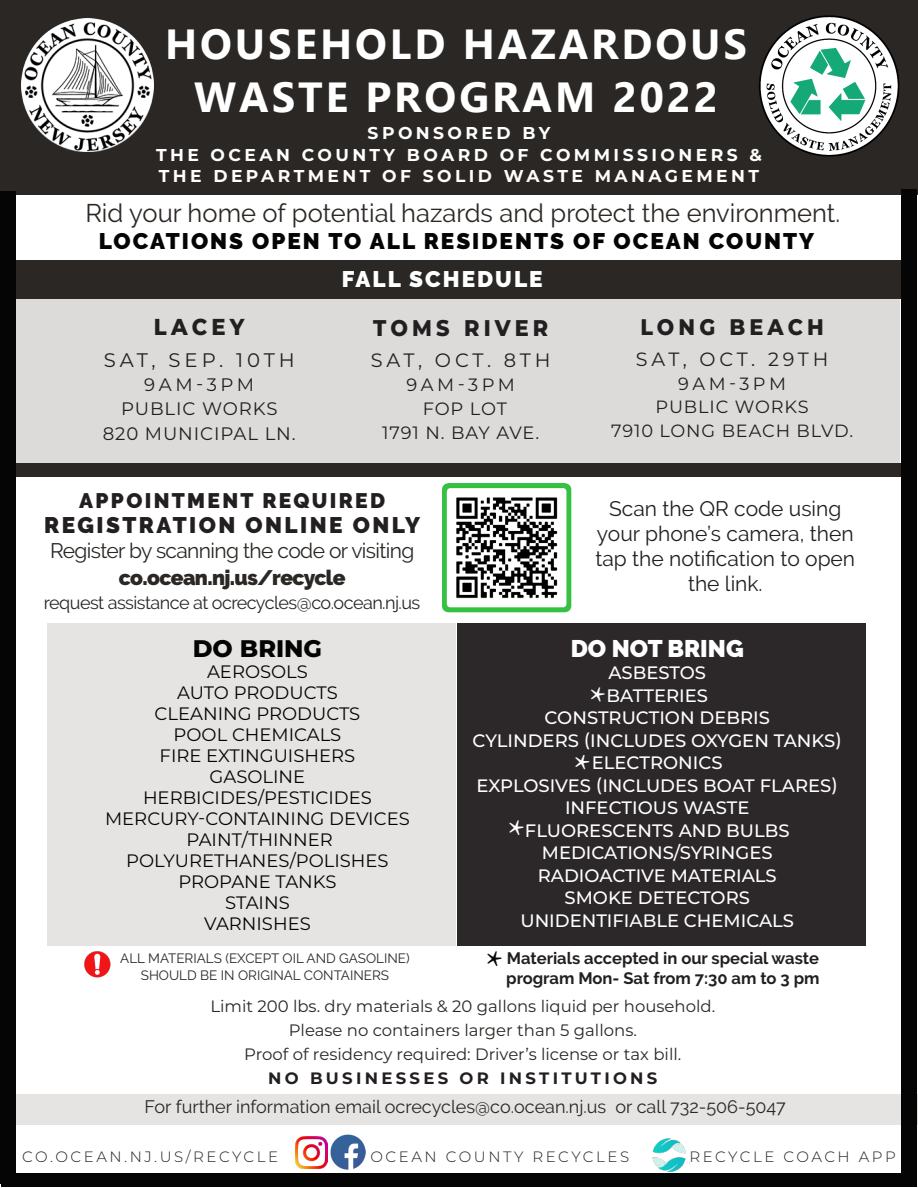
<style>
.page{position:relative;width:918px;height:1188px;background:#fff}
.page>*{position:absolute;margin:0;border:0;box-sizing:border-box;transform-origin:0 0}
.t1{font:43.2px "Minion Pro";color:#fff}
.t2{font:43.2px "Minion Pro";color:#040503}
.t3{font:42.3px "Minion Pro";color:#fff}
.Header_Text{font:700 42px "Nirmala UI";letter-spacing:.07em;color:#fff}
.t4{font:41.7px "Minion Pro";color:#fff}
.Body_Text{font:25.5px "Raleway";color:#2a2724}
.Number_Percentage{font:900 24px "Raleway";color:#fff}
.Number_Percentage-2{font:800 24px "Montserrat";color:#040503}
.Contact_Information{font:800 22.95px "Montserrat";letter-spacing:.195em;color:#231f20;scale:.92 1}
.Contact_Information-2{font:800 22.65px "Montserrat";letter-spacing:.2em;color:#231f20;scale:.92 1}
.Contact_Information-3{font:900 22.5px "Raleway";letter-spacing:.09em;color:#040503}
.Contact_Information-4{font:900 22.5px "Raleway";letter-spacing:.11em;color:#231f20}
.Contact_Information-5{font:900 22.5px "Raleway";letter-spacing:.09em;color:#fff}
.Contact_Information-6{font:800 22.5px "Montserrat";letter-spacing:.2em;color:#231f20;scale:.92 1}
.t5{font:21px/25.2px "Raleway";color:#231f20;text-align:center}
.Body_Text-2{font:21px "Raleway";letter-spacing:-.03em;color:#2a2724}
.Body_Text-3{font:900 21px "Raleway";letter-spacing:-.03em;color:#2a2724}
.Contact_Information-7{font:900 21px "Raleway";letter-spacing:.11em;color:#231f20}
.Contact_Information-8{font:19.65px "Montserrat";letter-spacing:.2em;color:#231f20}
.Contact_Information-9{font:19.35px "Montserrat";letter-spacing:.195em;color:#231f20}
.Contact_Information-10{font:19.2px "Montserrat";letter-spacing:.2em;color:#231f20}
.Contact_Information-11{font:18.15px "Montserrat";letter-spacing:.05em;color:#231f20}
.Number_Percentage-3{font:500 18px "Montserrat";color:#fff}
.Number_Percentage-4{font:18px "Montserrat";color:#040503}
.Body_Text-4{font:18px "Raleway";letter-spacing:-.005em;color:#2a2724}
.Body_Text-5{font:18px "Raleway";letter-spacing:-.03em;color:#2a2724}
.Contact_Information-12{font:17.85px "Montserrat";letter-spacing:.05em;color:#231f20}
.Contact_Information-13{font:17.7px "Montserrat";letter-spacing:.05em;color:#231f20}
.Contact_Information-14{font:700 17.1px "Montserrat";letter-spacing:.2em;color:#fff}
.Body_Text-6{font:16.5px "Montserrat";color:#2a2724}
.t6{font:700 16.5px "Raleway";color:#231f20}
.Contact_Information-15{font:700 16.5px "Montserrat";letter-spacing:.2em;color:#231f20}
.Contact_Information-16{font:300 15px "Montserrat";letter-spacing:.17em;color:#231f20}
.Body_Text-7{font:13.5px "Raleway";color:#2a2724}
</style>
<div class="page">
<div style="left:457px;top:623px;width:409px;height:323px;background:#2c2829"></div>
<div style="left:2px;top:294px;width:898px;height:170px;background:#dcdbda"></div>
<div style="left:47px;top:623px;width:409px;height:323px;background:#e5e4e3"></div>
<div style="left:0;top:0;width:918px;height:194px;background:#2a2724"></div>
<div style="left:5px;top:1094px;width:913px;height:31px;background:#e5e4e3"></div>
<img style="left:759px;top:15px;width:141px;height:142px">
<img style="left:21px;top:19px;width:133px;height:132px">
<img style="left:442px;top:484px;width:130px;height:129px">
<img style="left:84px;top:951px;width:27px;height:27px">
<div style="left:2px;top:260px;width:915px;height:39px;background:#2a2724"></div>
<div style="left:0;top:464px;width:917px;height:13px;background:#2a2724"></div>
<div style="left:1px;top:1174px;width:916px;height:13px;background:#040504"></div>
<div style="left:901px;top:189px;width:16px;height:993px;background:#040504"></div>
<div style="left:0;top:191px;width:16px;height:993px;background:#040504"></div>
<img style="left:650px;top:1138px;width:39px;height:36px">
<img style="left:330px;top:1135px;width:35px;height:35px">
<img style="left:296px;top:1137px;width:31px;height:31px">
<p class="Header_Text" style="left:165px;top:8px;width:584px">HOUSEHOLD HAZARDOUS</p>
<p class="Header_Text" style="left:194px;top:61px;width:526px">WASTE PROGRAM 2022</p>
<p class="Contact_Information-14" style="left:368px;top:120px;width:184px">SPONSORED BY</p>
<p class="Contact_Information-14" style="left:156px;top:142px;width:607px">THE OCEAN COUNTY BOARD OF COMMISSIONERS &amp;</p>
<p class="Contact_Information-14" style="left:159px;top:164px;width:602px">THE DEPARTMENT OF SOLID WASTE MANAGEMENT</p>
<p class="Body_Text" style="left:85px;top:198px;width:756px">Rid your home of potential hazards and protect the environment.</p>
<p class="Contact_Information-3" style="left:99px;top:229px;width:717px">LOCATIONS OPEN TO ALL RESIDENTS OF OCEAN COUNTY</p>
<p class="Contact_Information" style="left:154px;top:311px;width:100px">LACEY</p>
<p class="Contact_Information-8" style="left:104px;top:347px;width:193px">SAT, SEP. 10TH</p>
<p class="Contact_Information-11" style="left:144px;top:372px;width:111px">9AM-3PM</p>
<p class="Contact_Information-11" style="left:121px;top:396px;width:158px">PUBLIC WORKS</p>
<p class="Contact_Information-11" style="left:103px;top:421px;width:194px">820 MUNICIPAL LN.</p>
<p class="Contact_Information-5" style="left:342px;top:266px;width:202px">FALL SCHEDULE</p>
<p class="Contact_Information-2" style="left:373px;top:311px;width:192px">TOMS RIVER</p>
<p class="Contact_Information-9" style="left:371px;top:347px;width:181px">SAT, OCT. 8TH</p>
<p class="Contact_Information-12" style="left:406px;top:373px;width:110px">9AM-3PM</p>
<p class="Contact_Information-12" style="left:423px;top:396px;width:86px">FOP LOT</p>
<p class="Contact_Information-12" style="left:382px;top:420px;width:159px">1791 N. BAY AVE.</p>
<p class="Contact_Information-7" style="left:79px;top:488px;width:307px">APPOINTMENT REQUIRED</p>
<p class="Contact_Information-4" style="left:44px;top:512px;width:378px">REGISTRATION ONLINE ONLY</p>
<p class="Body_Text-2" style="left:50px;top:539px;width:366px">Register by scanning the code or visiting</p>
<p class="Body_Text-3" style="left:119px;top:565px;width:228px">co.ocean.nj.us/recycle</p>
<p class="Body_Text-5" style="left:44px;top:592px;width:378px">request assistance at ocrecycles@co.ocean.nj.us</p>
<p class="Contact_Information-6" style="left:640px;top:311px;width:201px">LONG BEACH</p>
<p class="Contact_Information-10" style="left:636px;top:346px;width:194px">SAT, OCT. 29TH</p>
<p class="Contact_Information-13" style="left:678px;top:371px;width:109px">9AM-3PM</p>
<p class="Contact_Information-13" style="left:656px;top:395px;width:155px">PUBLIC WORKS</p>
<p class="Contact_Information-13" style="left:611px;top:419px;width:244px">7910 LONG BEACH BLVD.</p>
<p class="t5" style="left:595px;top:496px;width:261px">Scan the QR code using your phone’s camera, then tap the notification to open the link.</p>
<p class="Number_Percentage-2" style="left:193px;top:631px;width:131px">DO BRING</p>
<p class="Number_Percentage-4" style="left:207px;top:659px;width:102px">AEROSOLS</p>
<p class="Number_Percentage-4" style="left:177px;top:680px;width:162px">AUTO PRODUCTS</p>
<p class="Number_Percentage-4" style="left:155px;top:701px;width:207px">CLEANING PRODUCTS</p>
<p class="Number_Percentage-4" style="left:174px;top:722px;width:169px">POOL CHEMICALS</p>
<p class="Number_Percentage-4" style="left:160px;top:743px;width:197px">FIRE EXTINGUISHERS</p>
<p class="Number_Percentage-4" style="left:210px;top:764px;width:97px">GASOLINE</p>
<p class="Number_Percentage-4" style="left:143px;top:785px;width:230px">HERBICIDES/PESTICIDES</p>
<p class="Number_Percentage-4" style="left:105px;top:806px;width:306px">MERCURY-CONTAINING DEVICES</p>
<p class="Number_Percentage-4" style="left:187px;top:827px;width:148px">PAINT/THINNER</p>
<p class="Number_Percentage-4" style="left:126px;top:848px;width:264px">POLYURETHANES/POLISHES</p>
<p class="Number_Percentage-4" style="left:178px;top:869px;width:160px">PROPANE TANKS</p>
<p class="Number_Percentage-4" style="left:225px;top:890px;width:66px">STAINS</p>
<p class="Number_Percentage-4" style="left:204px;top:911px;width:108px">VARNISHES</p>
<p class="Body_Text-7" style="left:120px;top:950px;width:291px">ALL MATERIALS (EXCEPT OIL AND GASOLINE)</p>
<p class="Body_Text-7" style="left:141px;top:967px;width:250px">SHOULD BE IN ORIGINAL CONTAINERS</p>
<p class="Number_Percentage" style="left:571px;top:634px;width:175px">DO NOT BRING</p>
<p class="Number_Percentage-3" style="left:608px;top:660px;width:99px">ASBESTOS</p>
<p class="Number_Percentage-3" style="left:607px;top:683px;width:103px">BATTERIES</p>
<p class="Number_Percentage-3" style="left:545px;top:705px;width:227px">CONSTRUCTION DEBRIS</p>
<p class="Number_Percentage-3" style="left:473px;top:728px;width:371px">CYLINDERS (INCLUDES OXYGEN TANKS)</p>
<p class="Number_Percentage-3" style="left:592px;top:750px;width:132px">ELECTRONICS</p>
<p class="Number_Percentage-3" style="left:477px;top:773px;width:363px">EXPLOSIVES (INCLUDES BOAT FLARES)</p>
<p class="Number_Percentage-3" style="left:565px;top:795px;width:186px">INFECTIOUS WASTE</p>
<p class="Number_Percentage-3" style="left:525px;top:818px;width:266px">FLUORESCENTS AND BULBS</p>
<p class="Number_Percentage-3" style="left:542px;top:840px;width:232px">MEDICATIONS/SYRINGES</p>
<p class="Number_Percentage-3" style="left:538px;top:863px;width:240px">RADIOACTIVE MATERIALS</p>
<p class="Number_Percentage-3" style="left:565px;top:885px;width:187px">SMOKE DETECTORS</p>
<p class="Number_Percentage-3" style="left:520px;top:908px;width:275px">UNIDENTIFIABLE CHEMICALS</p>
<p class="t4" style="left:590px;top:674px;width:18px">*</p>
<p class="t3" style="left:574px;top:741px;width:19px">*</p>
<p class="t1" style="left:508px;top:806px;width:19px">*</p>
<p class="t2" style="left:486px;top:937px;width:19px">*</p>
<p class="t6" style="left:507px;top:949px;width:313px">Materials accepted in our special waste</p>
<p class="t6" style="left:506px;top:969px;width:315px">program Mon- Sat from 7:30 am to 3 pm</p>
<p class="Body_Text-6" style="left:210px;top:995px;width:506px">Limit 200 lbs. dry materials &amp; 20 gallons liquid per household.</p>
<p class="Body_Text-6" style="left:289px;top:1019px;width:350px">Please no containers larger than 5 gallons.</p>
<p class="Body_Text-6" style="left:244px;top:1043px;width:439px">Proof of residency required: Driver’s license or tax bill.</p>
<p class="Contact_Information-15" style="left:268px;top:1066px;width:391px">NO BUSINESSES OR INSTITUTIONS</p>
<p class="Body_Text-4" style="left:145px;top:1096px;width:643px">For further information email ocrecycles@co.ocean.nj.us or call 732-506-5047</p>
<p class="Contact_Information-16" style="left:22px;top:1146px;width:258px">CO.OCEAN.NJ.US/RECYCLE</p>
<p class="Contact_Information-16" style="left:370px;top:1146px;width:260px">OCEAN COUNTY RECYCLES</p>
<p class="Contact_Information-16" style="left:689px;top:1146px;width:208px">RECYCLE COACH APP</p>
</div>
